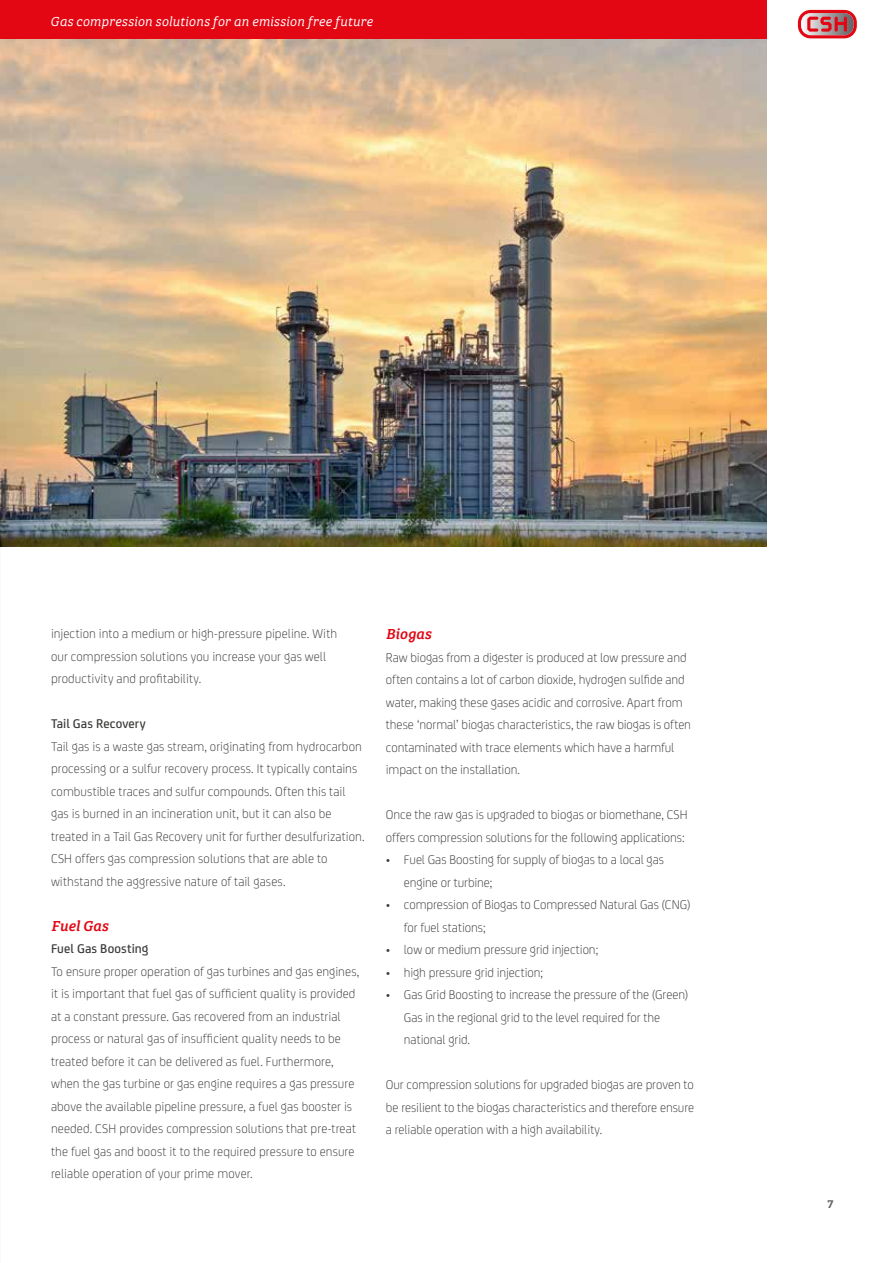
<style>
.page{position:relative;width:893px;height:1263px;background:#fff}
.page>*{position:absolute;margin:0;border:0;box-sizing:border-box;transform-origin:0 0}
.t1{font:italic 15px "Bree Serif";letter-spacing:.005em;color:#e30613}
.t2{font:300 13.5px/22.5px "FS Joey";letter-spacing:.005em;color:#3c3c3b}
.t3{font:italic 13.5px "Bree Serif Lt";letter-spacing:.01em;color:#fff}
.t4{font:500 13.5px "FS Joey";letter-spacing:.005em;color:#3c3c3b}
.t5{font:12px "Bree Serif Sb";color:#605f61}
</style>
<div class="page">
<svg style="left:798px;top:10px;width:59px;height:28px;background:#cb696f"></svg>
<div style="left:0;top:0;width:766px;height:40px;background:#e30613"></div>
<img style="left:0;top:40px;width:766px;height:507px">
<p class="t3" style="left:50px;top:11px;width:324px">Gas compression solutions for an emission free future</p>
<p class="t2" style="left:51px;top:621px;width:288px">injection into a medium or high-pressure pipeline. With our compression solutions you increase your gas well productivity and profitability.</p>
<p class="t4" style="left:51px;top:714px;width:96px">Tail Gas Recovery</p>
<p class="t2" style="left:51px;top:734px;width:315px">Tail gas is a waste gas stream, originating from hydrocarbon processing or a sulfur recovery process. It typically contains combustible traces and sulfur compounds. Often this tail gas is burned in an incineration unit, but it can also be treated in a Tail Gas Recovery unit for further desulfurization.<br>CSH offers gas compression solutions that are able to withstand the aggressive nature of tail gases.</p>
<p class="t1" style="left:51px;top:914px;width:59px">Fuel Gas</p>
<p class="t4" style="left:51px;top:939px;width:99px">Fuel Gas Boosting</p>
<p class="t2" style="left:51px;top:959px;width:310px">To ensure proper operation of gas turbines and gas engines, it is important that fuel gas of sufficient quality is provided at a constant pressure. Gas recovered from an industrial process or natural gas of insufficient quality needs to be treated before it can be delivered as fuel. Furthermore, when the gas turbine or gas engine requires a gas pressure above the available pipeline pressure, a fuel gas booster is needed. CSH provides compression solutions that pre-treat the fuel gas and boost it to the required pressure to ensure reliable operation of your prime mover.</p>
<p class="t1" style="left:386px;top:622px;width:47px">Biogas</p>
<p class="t2" style="left:386px;top:645px;width:307px">Raw biogas from a digester is produced at low pressure and often contains a lot of carbon dioxide, hydrogen sulfide and water, making these gases acidic and corrosive. Apart from these ‘normal’ biogas characteristics, the raw biogas is often contaminated with trace elements which have a harmful impact on the installation.</p>
<p class="t2" style="left:386px;top:803px;width:303px">Once the raw gas is upgraded to biogas or biomethane, CSH offers compression solutions for the following applications:</p>
<p class="t2" style="left:404px;top:848px;width:262px;text-indent:-18px">• Fuel Gas Boosting for supply of biogas to a local gas engine or turbine;</p>
<p class="t2" style="left:404px;top:893px;width:288px;text-indent:-18px">• compression of Biogas to Compressed Natural Gas (CNG) for fuel stations;</p>
<p class="t2" style="left:386px;top:938px;width:214px">• low or medium pressure grid injection;</p>
<p class="t2" style="left:386px;top:960px;width:159px">• high pressure grid injection;</p>
<p class="t2" style="left:404px;top:983px;width:286px;text-indent:-18px">• Gas Grid Boosting to increase the pressure of the (Green)<br>Gas in the regional grid to the level required for the national grid.</p>
<p class="t2" style="left:386px;top:1073px;width:310px;text-align:justify">Our compression solutions for upgraded biogas are proven to be resilient to the biogas characteristics and therefore ensure a reliable operation with a high availability.</p>
<p class="t5" style="left:827px;top:1194px;width:7px">7</p>
</div>
